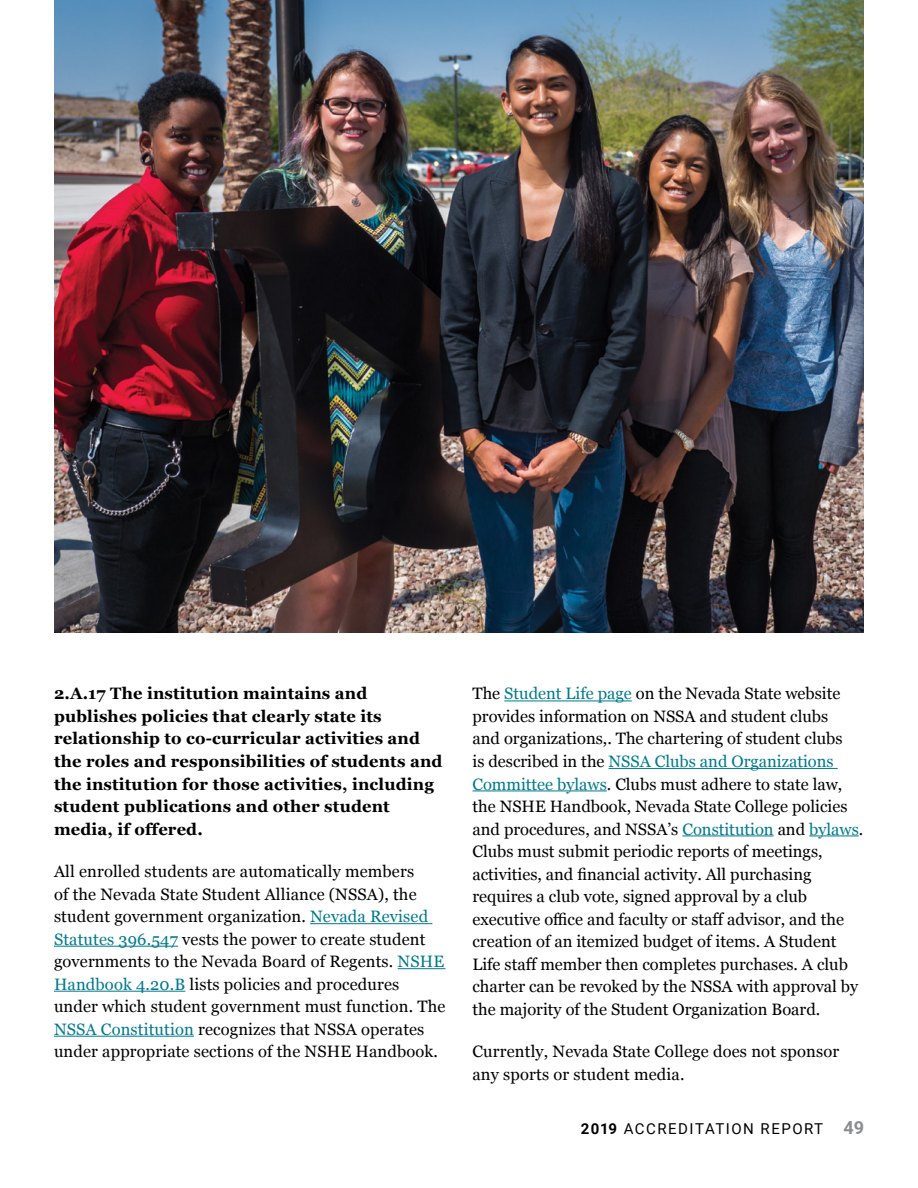
<style>
.page{position:relative;width:918px;height:1188px;background:#fff}
.page>*{position:absolute;margin:0;border:0;box-sizing:border-box;transform-origin:0 0}
.t1{font:16.5px/22.5px "Georgia";color:#000}
.t2{font:700 16.5px/22.5px "Georgia";letter-spacing:.01em;color:#000}
.t3{font:15px "Roboto";letter-spacing:.1em;color:#000}
.s1{color:#007a8e}
.s2{font-weight:700}
.s3{font-weight:700;font-size:18px;color:#8a8c8e}
</style>
<div class="page">
<hr style="left:310px;top:923px;width:122px;height:1px;background:#007a8e">
<hr style="left:54px;top:946px;width:124px;height:1px;background:#007a8e">
<hr style="left:398px;top:968px;width:47px;height:1px;background:#007a8e">
<hr style="left:54px;top:991px;width:131px;height:1px;background:#007a8e">
<hr style="left:54px;top:1036px;width:140px;height:1px;background:#007a8e">
<hr style="left:504px;top:701px;width:128px;height:1px;background:#007a8e">
<hr style="left:609px;top:768px;width:229px;height:1px;background:#007a8e">
<hr style="left:472px;top:791px;width:135px;height:1px;background:#007a8e">
<hr style="left:682px;top:836px;width:92px;height:1px;background:#007a8e">
<hr style="left:809px;top:836px;width:50px;height:1px;background:#007a8e">
<img style="left:54px;top:0;width:810px;height:633px">
<p class="t2" style="left:54px;top:682px;width:390px">2.A.17 The institution maintains and publishes policies that clearly state its relationship to co-curricular activities and the roles and responsibilities of students and the institution for those activities, including student publications and other student media, if offered.</p>
<p class="t1" style="left:54px;top:860px;width:393px">All enrolled students are automatically members<br>of the Nevada State Student Alliance (NSSA), the student government organization. <span class="s1">Nevada Revised Statutes 396.547</span> vests the power to create student governments to the Nevada Board of Regents. <span class="s1">NSHE Handbook 4.20.B</span> lists policies and procedures under which student government must function. The <span class="s1">NSSA Constitution</span> recognizes that NSSA operates under appropriate sections of the NSHE Handbook.</p>
<p class="t1" style="left:472px;top:682px;width:392px">The <span class="s1">Student Life page</span> on the Nevada State website provides information on NSSA and student clubs<br>and organizations,. The chartering of student clubs<br>is described in the <span class="s1">NSSA Clubs and Organizations Committee bylaws</span>. Clubs must adhere to state law, the NSHE Handbook, Nevada State College policies and procedures, and NSSA’s <span class="s1">Constitution</span> and <span class="s1">bylaws</span>.<br>Clubs must submit periodic reports of meetings, activities, and financial activity. All purchasing requires a club vote, signed approval by a club executive office and faculty or staff advisor, and the creation of an itemized budget of items. A Student Life staff member then completes purchases. A club charter can be revoked by the NSSA with approval by the majority of the Student Organization Board.</p>
<p class="t1" style="left:472px;top:1040px;width:368px">Currently, Nevada State College does not sponsor any sports or student media.</p>
<p class="t3" style="left:581px;top:1118px;width:285px"><span class="s2">2019</span> ACCREDITATION REPORT <span class="s3">49</span></p>
</div>
